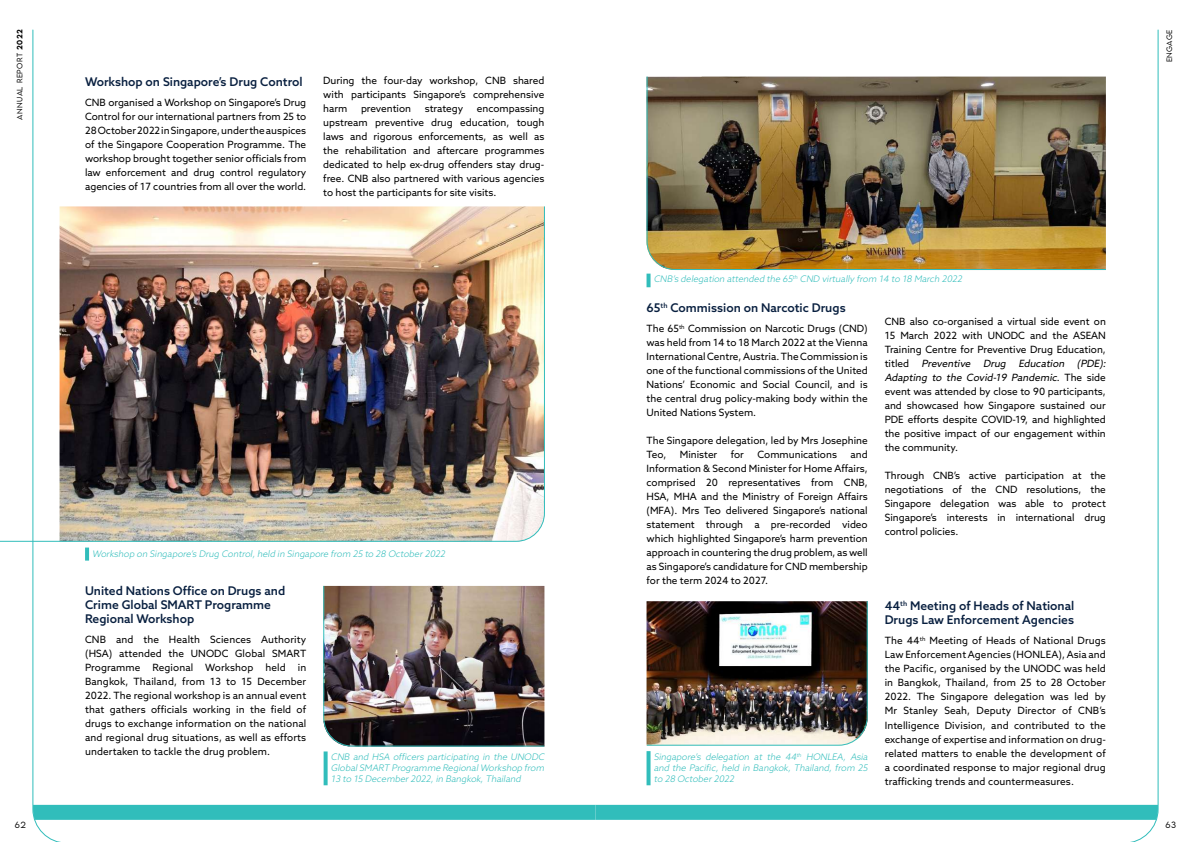
<style>
.page{position:relative;width:1191px;height:842px;background:#fff}
.page>*{position:absolute;margin:0;border:0;box-sizing:border-box;transform-origin:0 0}
.t1{font:500 12px/14px "Azo Sans";color:#081f3f}
.t2{font:10px/14px "Azo Sans";color:#000;text-align:justify}
.t3{font:italic 300 9px/11px "Azo Sans";color:#31bdbb;text-align:justify}
.t4{font:300 8px "LEMONMILK";color:#000}
.t5{font:300 7px "LEMONMILK";letter-spacing:.07em;color:#000}
.s1{font-weight:500}
.s2{font-style:italic}
</style>
<div class="page">
<img style="left:32px;top:29px;width:1127px;height:813px">
<p class="t5" style="left:15px;top:120px;width:92px;rotate:-90deg">ANNUAL REPORT <span class="s1">2022</span></p>
<p class="t1" style="left:85px;top:74px;width:219px">Workshop on Singapore’s Drug Control</p>
<p class="t2" style="left:85px;top:95px;width:223px">CNB organised a Workshop on Singapore’s Drug Control for our international partners from 25 to 28 October 2022 in Singapore, under the auspices of the Singapore Cooperation Programme. The workshop brought together senior officials from law enforcement and drug control regulatory agencies of 17 countries from all over the world.</p>
<p class="t2" style="left:323px;top:74px;width:223px">During the four-day workshop, CNB shared with participants Singapore’s comprehensive harm</p>
<p class="t2" style="left:323px;top:102px;width:223px;text-indent:154px">encompassing upstream preventive drug education, tough laws and rigorous enforcements, as well as the rehabilitation and aftercare programmes dedicated to help ex-drug offenders stay drug&shy;free. CNB also partnered with various agencies to host the participants for site visits.</p>
<p class="t2" style="left:361px;top:102px;width:52px">prevention</p>
<p class="t2" style="left:425px;top:102px;width:40px">strategy</p>
<p class="t4" style="left:15px;top:820px;width:13px">62</p>
<p class="t3" style="left:92px;top:549px;width:356px">Workshop on Singapore’s Drug Control,held in Singapore from 25 to 28 October2022</p>
<p class="t1" style="left:85px;top:584px;width:202px">United Nations Office on Drugs and<br>Crime Global SMART Programme<br>Regional Workshop</p>
<p class="t2" style="left:85px;top:632px;width:223px">CNB and the Health Sciences Authority (HSA) attended the UNODC Global SMART Programme Regional Workshop held in Bangkok, Thailand, from 13 to 15 December 2022. The regional workshop is an annual event that gathers officials working in the field of drugs to exchange information on the national and regional drug situations, as well as efforts undertaken to tackle the drug problem.</p>
<p class="t3" style="left:331px;top:751px;width:217px">CNB and HSA officers participating in the UNODC GlobalSMART Programme RegionalWorkshop from 13 to 15 December2022,in Bangkok,Thailand</p>
<p class="t5" style="left:1165px;top:62px;width:34px;rotate:-90deg">ENGAGE</p>
<p class="t3" style="left:654px;top:274px;width:312px">CNB’s delegation attended the 65<sup>th</sup> CND virtually from 14 to 18 March 2022</p>
<p class="t1" style="left:646px;top:301px;width:201px">65<sup>th</sup> Commission on Narcotic Drugs</p>
<p class="t2" style="left:646px;top:321px;width:223px">The 65<sup>th</sup> Commission on Narcotic Drugs (CND) was held from 14 to 18 March 2022 at the Vienna International Centre, Austria. The Commission is one of the functional commissions of the United Nations’ Economic and Social Council, and is the central drug policy-making body within the United Nations System.</p>
<p class="t2" style="left:646px;top:433px;width:223px">The Singapore delegation, led by Mrs Josephine<br>Teo,</p>
<p class="t2" style="left:680px;top:447px;width:39px">Minister</p>
<p class="t2" style="left:731px;top:447px;width:15px">for</p>
<p class="t2" style="left:757px;top:447px;width:81px">Communications</p>
<p class="t2" style="left:646px;top:447px;width:223px;text-indent:204px">and Information &amp; Second Minister for Home Affairs, comprised 20 representatives from CNB, HSA, MHA and the Ministry of Foreign Affairs (MFA). Mrs Teo delivered Singapore’s national statement through a pre-recorded video which highlighted Singapore’s harm prevention approach in countering the drug problem, as well as Singapore’s candidature for CND membership for the term 2024 to 2027.</p>
<p class="t3" style="left:654px;top:751px;width:217px">Singapore’s delegation at the 44<sup>th</sup> HONLEA, Asia and the Pacific, held in Bangkok, Thailand, from 25 to 28 October2022</p>
<p class="t2" style="left:884px;top:314px;width:225px;text-align:left">CNB also co-organised a virtual side event on 15 March 2022 with UNODC and the ASEAN Training Centre for Preventive Drug Education, t i t l e d <span class="s2">Preventive Drug Education (PDE):<br>Adapting to the Covid-19 Pandemic</span>. T h e s i d e event was attended by close to 90 participants, and showcased how Singapore sustained our PDE efforts despite COVID-19, and highlighted the positive impact of our engagement within the community.</p>
<p class="t2" style="left:884px;top:468px;width:223px">Through CNB’s active participation at the negotiations of the CND resolutions, the Singapore delegation was able to protect Singapore’s interests in international drug control policies.</p>
<p class="t1" style="left:884px;top:599px;width:191px">44<sup>th</sup> Meeting of Heads of National<br>Drugs Law Enforcement Agencies</p>
<p class="t2" style="left:884px;top:634px;width:223px">The 44<sup>th</sup> Meeting of Heads of National Drugs Law Enforcement Agencies (HONLEA), Asia and the Pacific, organised by the UNODC was held in Bangkok, Thailand, from 25 to 28 October 2022. The Singapore delegation was led by Mr Stanley Seah, Deputy Director of CNB’s Intelligence Division, and contributed to the exchange of expertise and information on drug&shy;related matters to enable the development of a coordinated response to major regional drug trafficking trends and countermeasures.</p>
<p class="t4" style="left:1165px;top:820px;width:12px">63</p>
</div>
